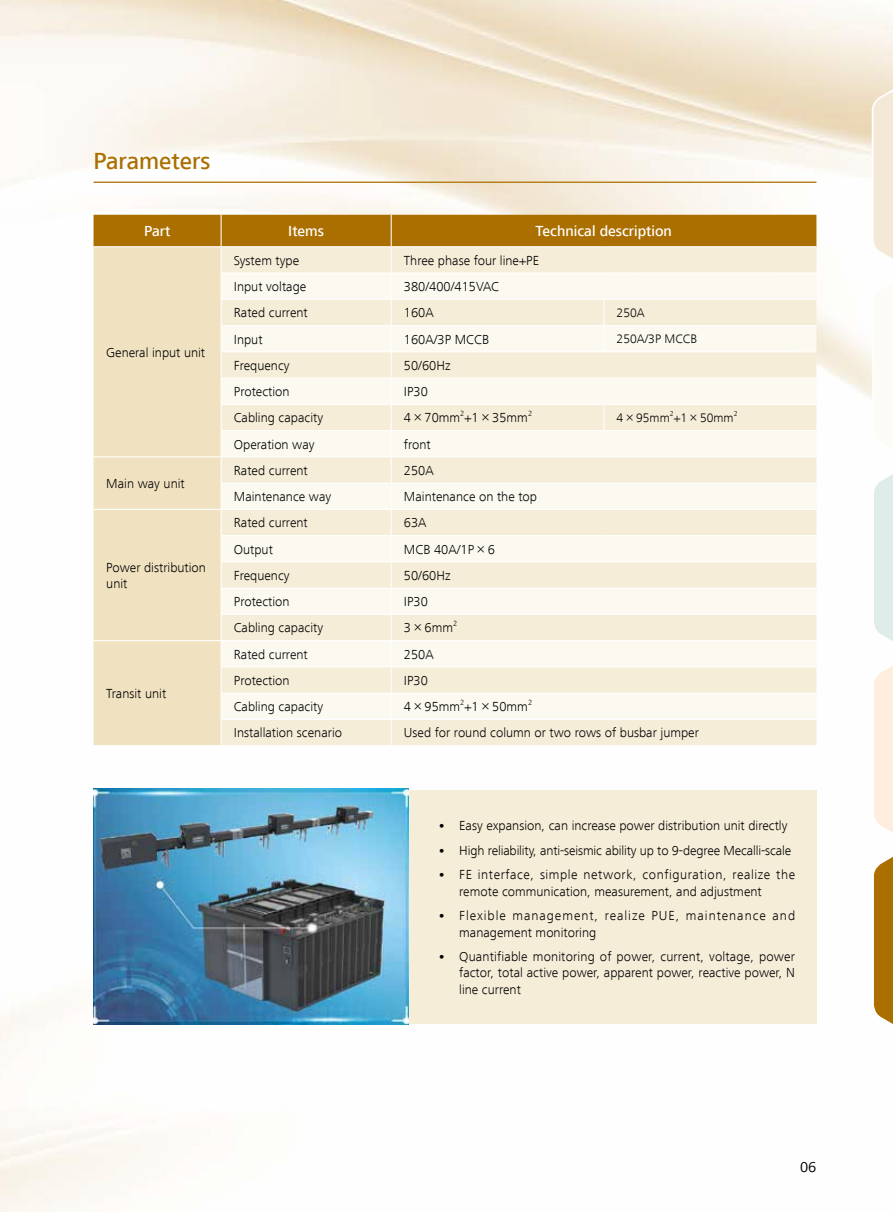
<style>
.page{position:relative;width:893px;height:1212px;background:#fff}
.page>*{position:absolute;margin:0;border:0;box-sizing:border-box;transform-origin:0 0}
.t1{font:500 24px "Frutiger Next LT";color:#ab6f00}
.t2{font:500 15px "Frutiger Next LT";color:#fff}
.t3{font:15px "Frutiger Next LT";color:#000}
.t4{font:300 13.5px/16.2px "Frutiger Next LT";color:#000;text-align:justify}
.t5{font:300 13.5px/16.2px "Frutiger Next LT";letter-spacing:.03em;color:#000}
.t6{font:300 13.5px/16.2px "Frutiger Next LT";letter-spacing:.07em;color:#000}
.t7{font:300 12.75px "Frutiger Next LT";color:#000}
.t8{font:300 7.8px "Frutiger Next LT";color:#000}
.t9{font:300 7.5px "Frutiger Next LT";color:#000}
.s1{font-family:"FZLTXHK GBK1 0";font-weight:400}
.s2{font-weight:700}
</style>
<div class="page">
<img style="left:0;top:0;width:893px;height:1212px">
<hr style="left:94px;top:182px;width:722px;height:1px;background:#ab6f00">
<div style="left:94px;top:790px;width:722px;height:234px;background:#f6edd9"></div>
<img style="left:94px;top:789px;width:314px;height:235px">
<hr style="left:221px;top:745px;width:170px;height:1px;background:#fff">
<hr style="left:391px;top:745px;width:213px;height:1px;background:#fff">
<hr style="left:604px;top:745px;width:212px;height:1px;background:#fff">
<hr style="left:94px;top:745px;width:127px;height:1px;background:#fff">
<svg style="left:94px;top:215px;width:722px;height:530px"></svg>
<hr style="left:391px;top:430px;width:213px;height:1px;background:#fff">
<hr style="left:604px;top:430px;width:212px;height:1px;background:#fff">
<svg style="left:871px;top:83px;width:22px;height:184px"></svg>
<svg style="left:871px;top:275px;width:22px;height:183px"></svg>
<svg style="left:871px;top:466px;width:22px;height:183px"></svg>
<svg style="left:871px;top:657px;width:22px;height:184px"></svg>
<svg style="left:871px;top:849px;width:22px;height:183px"></svg>
<h1 class="t1" style="left:94px;top:148px;width:118px">Parameters</h1>
<p class="t2" style="left:144px;top:223px;width:28px">Part</p>
<p class="t2" style="left:288px;top:223px;width:37px">Items</p>
<p class="t2" style="left:536px;top:223px;width:138px">Technical description</p>
<p class="t4" style="left:106px;top:344px;width:100px">General input unit</p>
<p class="t4" style="left:106px;top:475px;width:80px">Main way unit</p>
<p class="t4" style="left:106px;top:559px;width:101px">Power distribution unit</p>
<p class="t4" style="left:106px;top:685px;width:61px">Transit unit</p>
<p class="t4" style="left:234px;top:252px;width:67px">System type</p>
<p class="t4" style="left:404px;top:252px;width:137px">Three phase four line+PE</p>
<p class="t4" style="left:234px;top:278px;width:74px">Input voltage</p>
<p class="t4" style="left:404px;top:278px;width:96px">380/400/415VAC</p>
<p class="t4" style="left:234px;top:305px;width:75px">Rated current</p>
<p class="t4" style="left:404px;top:305px;width:31px">160A</p>
<p class="t7" style="left:617px;top:306px;width:30px">250A</p>
<p class="t4" style="left:234px;top:331px;width:30px">Input</p>
<p class="t4" style="left:404px;top:331px;width:87px">160A/3P MCCB</p>
<p class="t7" style="left:617px;top:332px;width:82px">250A/3P MCCB</p>
<p class="t4" style="left:234px;top:357px;width:57px">Frequency</p>
<p class="t4" style="left:404px;top:357px;width:48px">50/60Hz</p>
<p class="t4" style="left:234px;top:383px;width:57px">Protection</p>
<p class="t4" style="left:404px;top:383px;width:26px">IP30</p>
<p class="t4" style="left:234px;top:410px;width:91px">Cabling capacity</p>
<p class="t4" style="left:404px;top:410px;width:126px">4<span class="s1">×</span>70mm +1<span class="s1">×</span>35mm</p>
<p class="t8" style="left:460px;top:409px;width:6px">2</p>
<p class="t8" style="left:528px;top:409px;width:6px">2</p>
<p class="t9" style="left:670px;top:409px;width:5px">2</p>
<p class="t9" style="left:734px;top:409px;width:5px">2</p>
<p class="t7" style="left:617px;top:411px;width:119px">4<span class="s1">×</span>95mm +1<span class="s1">×</span>50mm</p>
<p class="t4" style="left:234px;top:436px;width:82px">Operation way</p>
<p class="t4" style="left:404px;top:436px;width:28px">front</p>
<p class="t4" style="left:234px;top:462px;width:75px">Rated current</p>
<p class="t4" style="left:404px;top:462px;width:31px">250A</p>
<p class="t4" style="left:234px;top:488px;width:99px">Maintenance way</p>
<p class="t4" style="left:404px;top:488px;width:135px">Maintenance on the top</p>
<p class="t4" style="left:234px;top:515px;width:75px">Rated current</p>
<p class="t4" style="left:404px;top:515px;width:24px">63A</p>
<p class="t4" style="left:234px;top:541px;width:41px">Output</p>
<p class="t4" style="left:404px;top:541px;width:92px">MCB 40A/1P<span class="s1">×</span>6</p>
<p class="t4" style="left:234px;top:567px;width:57px">Frequency</p>
<p class="t4" style="left:404px;top:567px;width:48px">50/60Hz</p>
<p class="t4" style="left:234px;top:594px;width:57px">Protection</p>
<p class="t4" style="left:404px;top:594px;width:26px">IP30</p>
<p class="t4" style="left:234px;top:620px;width:91px">Cabling capacity</p>
<p class="t4" style="left:404px;top:620px;width:51px">3<span class="s1">×</span>6mm</p>
<p class="t8" style="left:453px;top:619px;width:6px">2</p>
<p class="t4" style="left:234px;top:646px;width:75px">Rated current</p>
<p class="t4" style="left:404px;top:646px;width:31px">250A</p>
<p class="t4" style="left:234px;top:672px;width:57px">Protection</p>
<p class="t4" style="left:404px;top:672px;width:26px">IP30</p>
<p class="t4" style="left:234px;top:699px;width:91px">Cabling capacity</p>
<p class="t4" style="left:404px;top:699px;width:126px">4<span class="s1">×</span>95mm +1<span class="s1">×</span>50mm</p>
<p class="t8" style="left:460px;top:698px;width:6px">2</p>
<p class="t8" style="left:528px;top:698px;width:6px">2</p>
<p class="t4" style="left:234px;top:725px;width:110px">Installation scenario</p>
<p class="t4" style="left:404px;top:725px;width:296px">Used for round column or two rows of busbar jumper</p>
<p class="t4" style="left:438px;top:817px;width:351px"><span class="s2">•</span> Easy expansion, can increase power distribution unit directly</p>
<p class="t4" style="left:438px;top:842px;width:355px"><span class="s2">•</span> High reliability, anti-seismic ability up to 9-degree Mecalli-scale</p>
<p class="t5" style="left:459px;top:867px;width:337px;text-indent:-21px"><span class="s2">•</span> FE interface, simple network, configuration, realize the remote communication, measurement, and adjustment</p>
<p class="t6" style="left:459px;top:908px;width:337px;text-indent:-21px"><span class="s2">•</span> Flexible management, realize PUE, maintenance and management monitoring</p>
<p class="t4" style="left:459px;top:949px;width:337px;text-indent:-21px"><span class="s2">•</span> Quantifiable monitoring of power, current, voltage, power factor, total active power, apparent power, reactive power, N line current</p>
<p class="t3" style="left:800px;top:1159px;width:18px">06</p>
</div>
